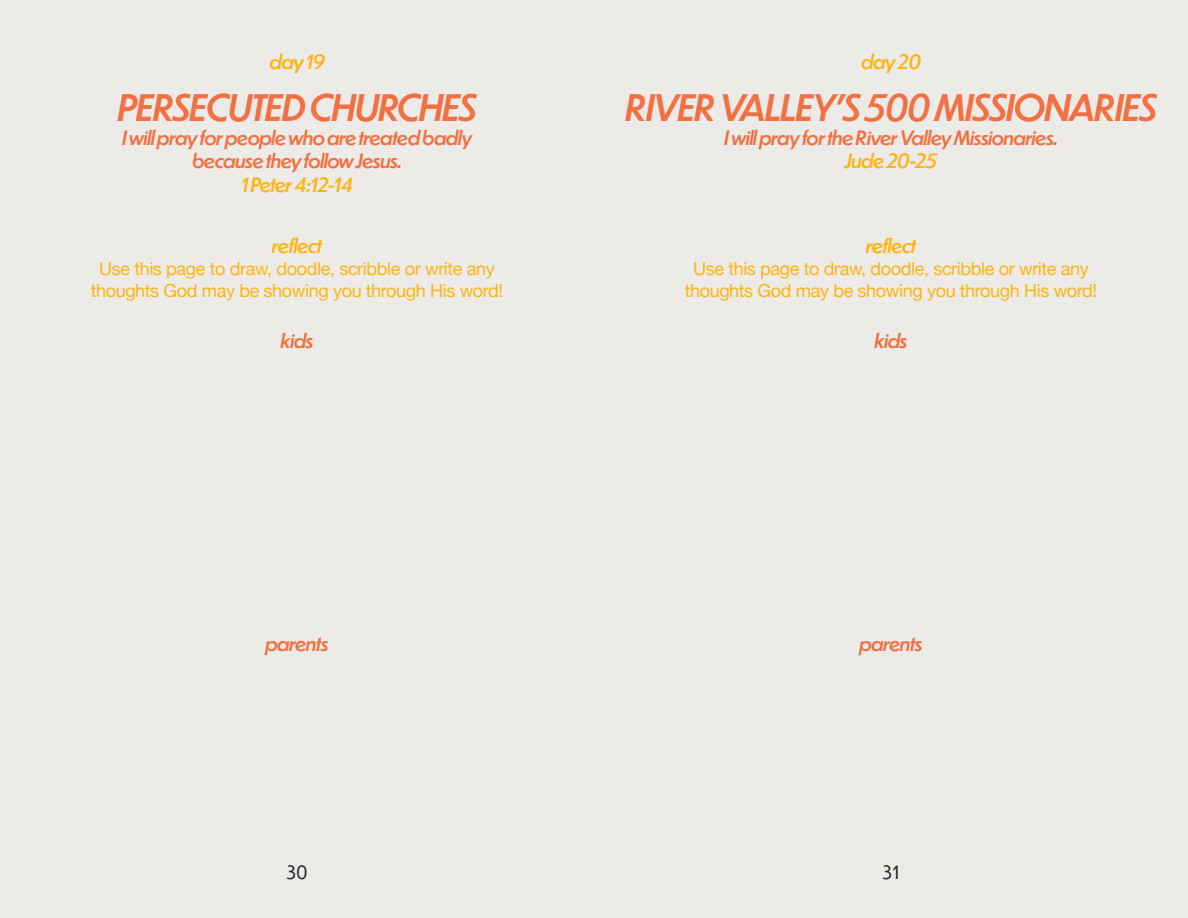
<style>
.page{position:relative;width:1188px;height:918px;background:#edebe8}
.page>*{position:absolute;margin:0;border:0;box-sizing:border-box;transform-origin:0 0}
.t1{font:italic 500 36px "Dunbar Text";letter-spacing:-.06em;color:#f27042}
.t2{font:italic 500 19.5px/23.4px "Dunbar Text";letter-spacing:-.06em;color:#f27042;text-align:center}
.t3{font:italic 500 19.5px "Dunbar Text";letter-spacing:-.06em;color:#fcb514}
.t4{font:18px/22.2px "Helvetica Neue";letter-spacing:-.02em;color:#fcb514;text-align:center}
.t5{font:18px "Dunbar Text";color:#2e2b2b}
</style>
<div class="page">
<p class="t3" style="left:269px;top:48px;width:57px">day 19</p>
<h1 class="t1" style="left:117px;top:82px;width:362px">PERSECUTED CHURCHES</h1>
<p class="t2" style="left:122px;top:125px;width:352px">I will pray for people who are treated badly because they follow Jesus.</p>
<p class="t3" style="left:241px;top:170px;width:114px">1 Peter 4:12-14</p>
<p class="t3" style="left:272px;top:231px;width:52px">reflect</p>
<p class="t4" style="left:91px;top:259px;width:414px">Use this page to draw, doodle, scribble or write any thoughts God may be showing you through His word!</p>
<p class="t3" style="left:861px;top:48px;width:62px">day 20</p>
<h1 class="t1" style="left:625px;top:82px;width:534px">RIVER VALLEY’S 500 MISSIONARIES</h1>
<p class="t2" style="left:724px;top:125px;width:336px">I will pray for the River Valley Missionaries.</p>
<p class="t3" style="left:845px;top:147px;width:94px">Jude 20-25</p>
<p class="t3" style="left:866px;top:231px;width:52px">reflect</p>
<p class="t4" style="left:685px;top:259px;width:414px">Use this page to draw, doodle, scribble or write any thoughts God may be showing you through His word!</p>
<p class="t2" style="left:280px;top:328px;width:35px">kids</p>
<p class="t2" style="left:874px;top:328px;width:35px">kids</p>
<p class="t2" style="left:265px;top:632px;width:65px">parents</p>
<p class="t2" style="left:859px;top:632px;width:65px">parents</p>
<p class="t5" style="left:286px;top:859px;width:23px">30</p>
<p class="t5" style="left:883px;top:859px;width:18px">31</p>
</div>
